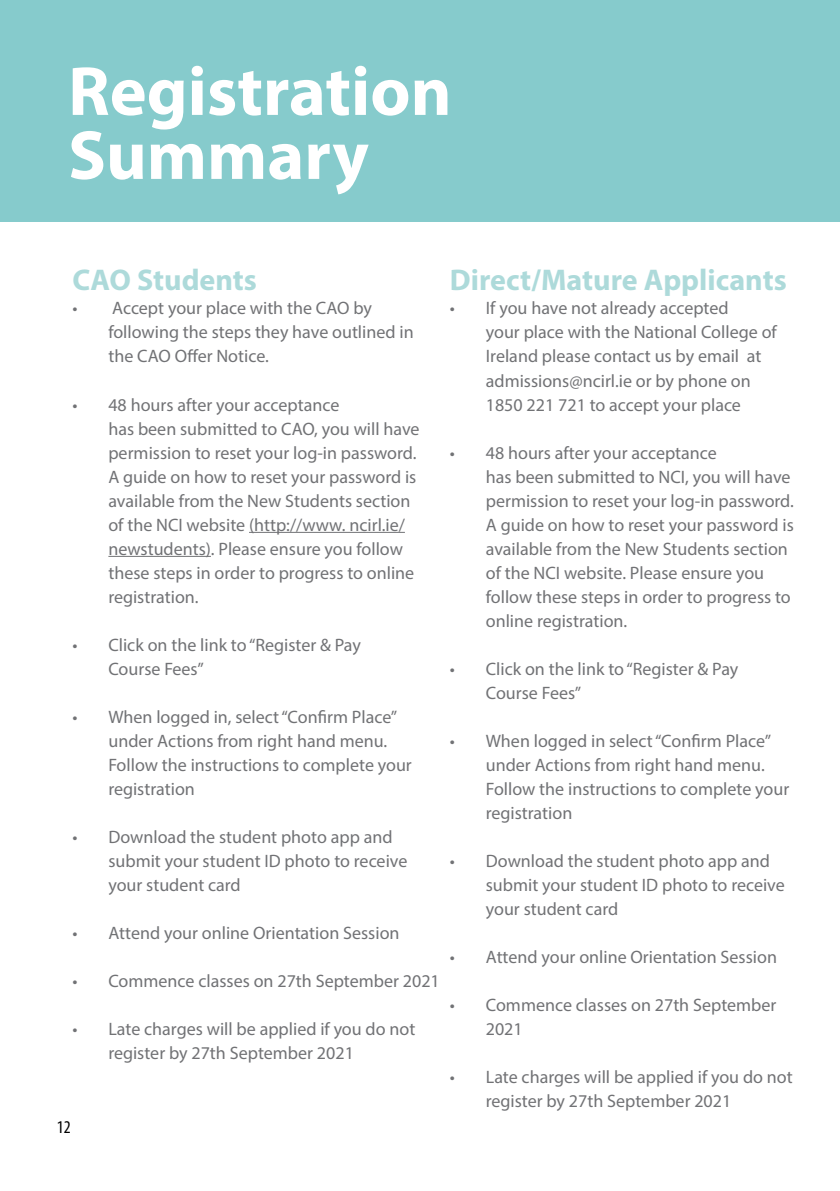
<style>
.page{position:relative;width:840px;height:1191px;background:#fff}
.page>*{position:absolute;margin:0;border:0;box-sizing:border-box;transform-origin:0 0}
.t1{font:700 70px/64px "Myriad Pro";color:#fff}
.t2{font:700 30px "Myriad Pro";color:#addada}
.t3{font:18px/24px "Myriad Pro";color:#717275}
.t4{font:condensed 18px "Myriad Pro";color:#000}
</style>
<div class="page">
<div style="left:0;top:0;width:839px;height:221px;background:#86cbcc"></div>
<hr style="left:249px;top:532px;width:155px;height:1px;background:#717275">
<hr style="left:108px;top:556px;width:103px;height:1px;background:#717275">
<h1 class="t1" style="left:68px;top:57px;width:385px">Registration<br>Summary</h1>
<h2 class="t2" style="left:72px;top:261px;width:186px">CAO Students</h2>
<p class="t3" style="left:108px;top:296px;width:306px;text-indent:-36px">• Accept your place with the CAO by following the steps they have outlined in the CAO Offer Notice.</p>
<p class="t3" style="left:108px;top:392px;width:312px;text-indent:-36px">• 48 hours after your acceptance<br>has been submitted to CAO, you will have permission to reset your log-in password.<br>A guide on how to reset your password is available from the New Students section of the NCI website (http://www. ncirl.ie/ newstudents). Please ensure you follow these steps in order to progress to online registration.</p>
<p class="t3" style="left:108px;top:632px;width:254px;text-indent:-36px">• Click on the link to “Register &amp; Pay<br>Course Fees”</p>
<p class="t3" style="left:108px;top:704px;width:305px;text-indent:-36px">• When logged in, select “Confirm Place” under Actions from right hand menu.<br>Follow the instructions to complete your registration</p>
<p class="t3" style="left:108px;top:824px;width:300px;text-indent:-36px">• Download the student photo app and submit your student ID photo to receive your student card</p>
<p class="t3" style="left:72px;top:920px;width:328px">• Attend your online Orientation Session</p>
<p class="t3" style="left:72px;top:968px;width:369px">• Commence classes on 27th September 2021</p>
<p class="t3" style="left:108px;top:1016px;width:308px;text-indent:-36px">• Late charges will be applied if you do not register by 27th September 2021</p>
<p class="t4" style="left:57px;top:1116px;width:15px">12</p>
<h2 class="t2" style="left:449px;top:261px;width:338px">Direct/Mature Applicants</h2>
<p class="t3" style="left:485px;top:296px;width:292px;text-indent:-36px">• If you have not already accepted<br>your place with the National College of Ireland please contact us by email at admissions@ncirl.ie or by phone on 1850 221 721 to accept your place</p>
<p class="t3" style="left:485px;top:440px;width:309px;text-indent:-36px">• 48 hours after your acceptance<br>has been submitted to NCI, you will have permission to reset your log-in password.<br>A guide on how to reset your password is available from the New Students section of the NCI website. Please ensure you follow these steps in order to progress to online registration.</p>
<p class="t3" style="left:485px;top:656px;width:254px;text-indent:-36px">• Click on the link to “Register &amp; Pay<br>Course Fees”</p>
<p class="t3" style="left:485px;top:728px;width:305px;text-indent:-36px">• When logged in select “Confirm Place” under Actions from right hand menu.<br>Follow the instructions to complete your registration</p>
<p class="t3" style="left:485px;top:848px;width:300px;text-indent:-36px">• Download the student photo app and submit your student ID photo to receive your student card</p>
<p class="t3" style="left:449px;top:944px;width:328px">• Attend your online Orientation Session</p>
<p class="t3" style="left:485px;top:992px;width:292px;text-indent:-36px">• Commence classes on 27th September<br>2021</p>
<p class="t3" style="left:485px;top:1064px;width:308px;text-indent:-36px">• Late charges will be applied if you do not register by 27th September 2021</p>
</div>
